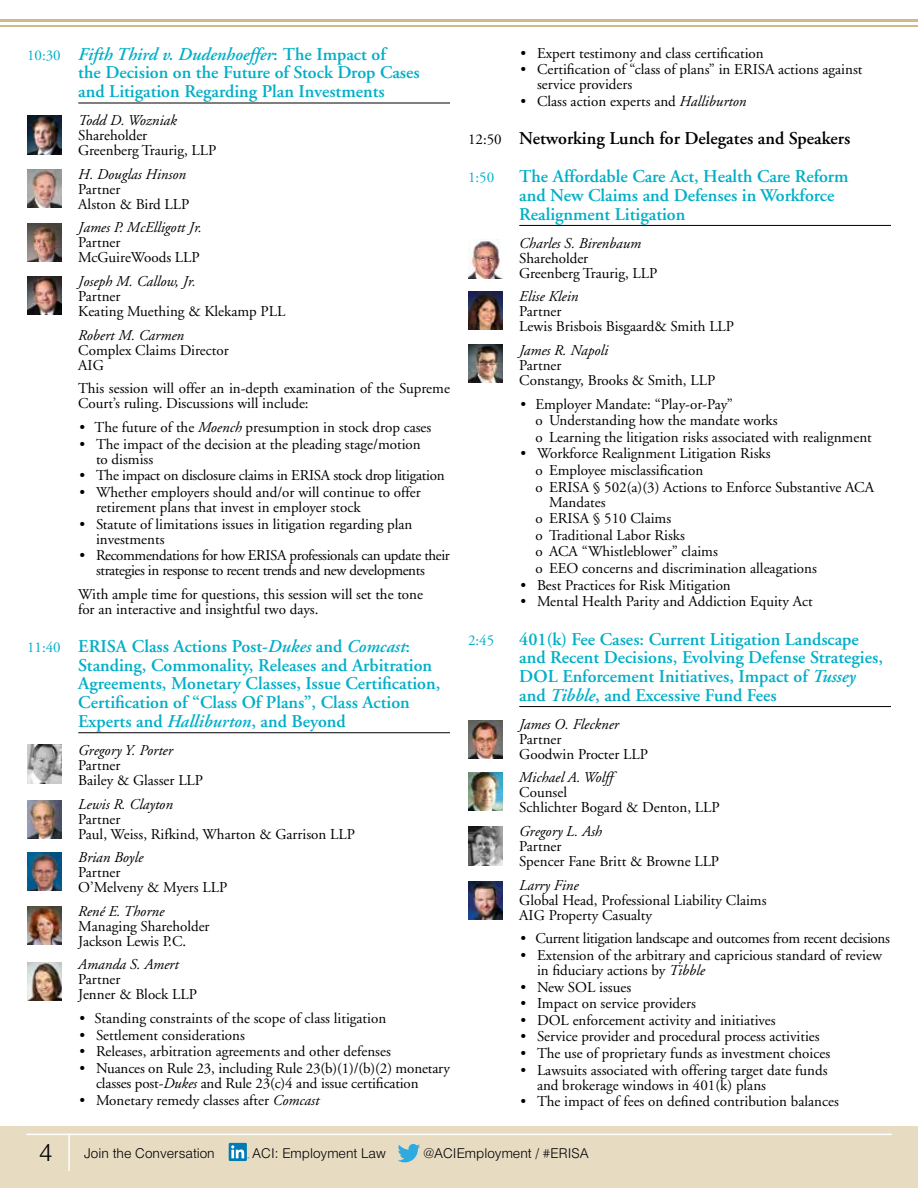
<style>
.page{position:relative;width:918px;height:1188px;background:#fff}
.page>*{position:absolute;margin:0;border:0;box-sizing:border-box;transform-origin:0 0}
.t1{font:300 24px "Helvetica";color:#000}
.t2{font:600 18px/18.8px "Adobe Garamond";color:#01afc7}
.t3{font:600 18px "Adobe Garamond";color:#000}
.t4{font:15px/15px "Adobe Garamond";color:#000}
.t5{font:italic 15px "Adobe Garamond";color:#000}
.t6{font:15px "Adobe Garamond";letter-spacing:-.02em;color:#000}
.t7{font:15px/15px "Adobe Garamond";letter-spacing:-.025em;color:#000;text-align:center}
.t8{font:15px "Adobe Garamond";color:#01afc7}
.t9{font:300 13.5px "Helvetica";color:#000}
.s1{font-weight:400;font-size:15px}
.s2{font-style:italic}
</style>
<div class="page">
<div style="left:0;top:1126px;width:918px;height:62px;background:#e7dbc2"></div>
<hr style="left:26px;top:1134px;width:866px;height:1px;background:#fff">
<hr style="left:68px;top:1135px;width:2px;height:36px;background:#fff">
<svg style="left:229px;top:1143px;width:18px;height:18px"></svg>
<svg style="left:231px;top:1145px;width:18px;height:13px"></svg>
<svg style="left:398px;top:1144px;width:22px;height:18px"></svg>
<hr style="left:78px;top:103px;width:372px;height:1px;background:#000">
<hr style="left:78px;top:732px;width:372px;height:1px;background:#000">
<img style="left:27px;top:116px;width:35px;height:38px">
<img style="left:27px;top:169px;width:35px;height:39px">
<img style="left:27px;top:223px;width:35px;height:39px">
<img style="left:27px;top:276px;width:35px;height:39px">
<img style="left:27px;top:745px;width:35px;height:38px">
<img style="left:27px;top:800px;width:35px;height:39px">
<img style="left:27px;top:852px;width:35px;height:39px">
<img style="left:27px;top:906px;width:35px;height:39px">
<img style="left:27px;top:962px;width:35px;height:39px">
<hr style="left:519px;top:225px;width:372px;height:1px;background:#000">
<hr style="left:519px;top:706px;width:372px;height:1px;background:#000">
<img style="left:468px;top:240px;width:34px;height:38px">
<img style="left:468px;top:291px;width:35px;height:39px">
<img style="left:468px;top:344px;width:35px;height:39px">
<img style="left:468px;top:720px;width:35px;height:39px">
<img style="left:468px;top:772px;width:35px;height:39px">
<img style="left:468px;top:827px;width:35px;height:38px">
<img style="left:468px;top:881px;width:35px;height:39px">
<hr style="left:0;top:26px;width:918px;height:1px;background:#d0ba88">
<hr style="left:0;top:20px;width:918px;height:2px;background:#d0ba88">
<p class="t2" style="left:78px;top:45px;width:343px;text-indent:-51px"><span class="s1">10:30</span> <span class="s2">Fifth Third v. Dudenhoeffer</span>: The Impact of<br>the Decision on the Future of Stock Drop Cases and Litigation Regarding Plan Investments</p>
<p class="t5" style="left:78px;top:112px;width:100px">Todd D. Wozniak</p>
<p class="t4" style="left:78px;top:128px;width:140px">Shareholder<br>Greenberg Traurig, LLP</p>
<p class="t5" style="left:78px;top:166px;width:109px">H. Douglas Hinson</p>
<p class="t4" style="left:78px;top:182px;width:113px">Partner<br>Alston &amp; Bird LLP</p>
<p class="t5" style="left:78px;top:220px;width:125px">James P. McElligott Jr.</p>
<p class="t4" style="left:78px;top:236px;width:123px">Partner<br>McGuireWoods LLP</p>
<p class="t5" style="left:78px;top:273px;width:119px">Joseph M. Callow, Jr.</p>
<p class="t4" style="left:78px;top:289px;width:209px">Partner<br>Keating Muething &amp; Klekamp PLL</p>
<p class="t5" style="left:78px;top:327px;width:107px">Robert M. Carmen</p>
<p class="t4" style="left:78px;top:343px;width:152px">Complex Claims Director<br>AIG</p>
<p class="t4" style="left:78px;top:382px;width:373px">This session will offer an in-depth examination of the Supreme<br>Court’s ruling. Discussions will include:</p>
<p class="t4" style="left:80px;top:420px;width:353px">• The future of the <span class="s2">Moench</span> presumption in stock drop cases</p>
<p class="t4" style="left:96px;top:437px;width:326px;text-indent:-16px">• The impact of the decision at the pleading stage/motion to dismiss</p>
<p class="t6" style="left:80px;top:468px;width:367px">• The impact on disclosure claims in ERISA stock drop litigation</p>
<p class="t4" style="left:96px;top:485px;width:326px;text-indent:-16px">• Whether employers should and/or will continue to offer retirement plans that invest in employer stock</p>
<p class="t4" style="left:96px;top:517px;width:318px;text-indent:-16px">• Statute of limitations issues in litigation regarding plan investments</p>
<p class="t7" style="left:80px;top:548px;width:372px">• Recommendations for how ERISA professionals can update their strategies in response to recent trends and new developments</p>
<p class="t4" style="left:78px;top:587px;width:347px">With ample time for questions, this session will set the tone for an interactive and insightful two days.</p>
<p class="t2" style="left:78px;top:637px;width:364px;text-indent:-51px"><span class="s1">11:40</span> ERISA Class Actions Post-<span class="s2">Dukes</span> and <span class="s2">Comcast</span>:<br>Standing, Commonality, Releases and Arbitration Agreements, Monetary Classes, Issue Certification, Certification of “Class Of Plans”, Class Action Experts and <span class="s2">Halliburton</span>, and Beyond</p>
<p class="t5" style="left:78px;top:742px;width:96px">Gregory Y. Porter</p>
<p class="t4" style="left:78px;top:758px;width:126px">Partner<br>Bailey &amp; Glasser LLP</p>
<p class="t5" style="left:78px;top:796px;width:96px">Lewis R. Clayton</p>
<p class="t4" style="left:78px;top:812px;width:278px">Partner<br>Paul, Weiss, Rifkind, Wharton &amp; Garrison LLP</p>
<p class="t5" style="left:78px;top:849px;width:66px">Brian Boyle</p>
<p class="t4" style="left:78px;top:865px;width:151px">Partner<br>O’Melveny &amp; Myers LLP</p>
<p class="t5" style="left:78px;top:903px;width:88px">René E. Thorne</p>
<p class="t4" style="left:78px;top:919px;width:133px">Managing Shareholder<br>Jackson Lewis P.C.</p>
<p class="t5" style="left:78px;top:957px;width:102px">Amanda S. Amert</p>
<p class="t4" style="left:78px;top:973px;width:120px">Partner<br>Jenner &amp; Block LLP</p>
<p class="t4" style="left:80px;top:1011px;width:308px">• Standing constraints of the scope of class litigation</p>
<p class="t4" style="left:80px;top:1028px;width:167px">• Settlement considerations</p>
<p class="t4" style="left:80px;top:1044px;width:313px">• Releases, arbitration agreements and other defenses</p>
<p class="t4" style="left:96px;top:1061px;width:356px;text-indent:-16px">• Nuances on Rule 23, including Rule 23(b)(1)/(b)(2) monetary classes post-<span class="s2">Dukes</span> and Rule 23(c)4 and issue certification</p>
<p class="t4" style="left:80px;top:1093px;width:241px">• Monetary remedy classes after <span class="s2">Comcast</span></p>
<p class="t4" style="left:520px;top:46px;width:245px">• Expert testimony and class certification</p>
<p class="t4" style="left:537px;top:62px;width:327px;text-indent:-16px">• Certification of “class of plans” in ERISA actions against service providers</p>
<p class="t4" style="left:520px;top:94px;width:227px">• Class action experts and <span class="s2">Halliburton</span></p>
<p class="t3" style="left:468px;top:128px;width:384px"><span class="s1">12:50</span> Networking Lunch for Delegates and Speakers</p>
<p class="t8" style="left:468px;top:169px;width:28px">1:50</p>
<p class="t2" style="left:519px;top:167px;width:331px">The Affordable Care Act, Health Care Reform and New Claims and Defenses in Workforce<br>Realignment Litigation</p>
<p class="t5" style="left:519px;top:235px;width:123px">Charles S. Birenbaum</p>
<p class="t4" style="left:519px;top:251px;width:140px">Shareholder<br>Greenberg Traurig, LLP</p>
<p class="t5" style="left:519px;top:288px;width:61px">Elise Klein</p>
<p class="t4" style="left:519px;top:304px;width:216px">Partner<br>Lewis Brisbois Bisgaard&amp; Smith LLP</p>
<p class="t5" style="left:519px;top:342px;width:91px">James R. Napoli</p>
<p class="t4" style="left:519px;top:358px;width:197px">Partner<br>Constangy, Brooks &amp; Smith, LLP</p>
<p class="t4" style="left:536px;top:396px;width:338px;line-height:16.6px;text-indent:-15px">• Employer Mandate: “Play-or-Pay”<br>o Understanding how the mandate works<br>o Learning the litigation risks associated with realignment</p>
<p class="t4" style="left:536px;top:446px;width:340px;line-height:16.6px;text-indent:-15px">• Workforce Realignment Litigation Risks<br>o Employee misclassification<br>o ERISA § 502(a)(3) Actions to Enforce Substantive ACA</p>
<p class="t4" style="left:536px;top:494px;width:283px;line-height:16.6px;text-indent:14px">Mandates<br>o ERISA § 510 Claims<br>o Traditional Labor Risks<br>o ACA “Whistleblower” claims<br>o EEO concerns and discrimination alleagations</p>
<p class="t4" style="left:520px;top:578px;width:212px">• Best Practices for Risk Mitigation</p>
<p class="t4" style="left:520px;top:594px;width:294px">• Mental Health Parity and Addiction Equity Act</p>
<p class="t8" style="left:468px;top:632px;width:28px">2:45</p>
<p class="t2" style="left:519px;top:630px;width:365px">401(k) Fee Cases: Current Litigation Landscape and Recent Decisions, Evolving Defense Strategies, DOL Enforcement Initiatives, Impact of <span class="s2">Tussey </span>and <span class="s2">Tibble</span>, and Excessive Fund Fees</p>
<p class="t5" style="left:519px;top:716px;width:101px">James O. Fleckner</p>
<p class="t4" style="left:519px;top:732px;width:130px">Partner<br>Goodwin Procter LLP</p>
<p class="t5" style="left:519px;top:770px;width:95px">Michael A. Wolff</p>
<p class="t4" style="left:519px;top:786px;width:202px">Counsel<br>Schlichter Bogard &amp; Denton, LLP</p>
<p class="t5" style="left:519px;top:823px;width:84px">Gregory L. Ash</p>
<p class="t4" style="left:519px;top:839px;width:201px">Partner<br>Spencer Fane Britt &amp; Browne LLP</p>
<p class="t5" style="left:519px;top:877px;width:61px">Larry Fine</p>
<p class="t4" style="left:519px;top:893px;width:249px">Global Head, Professional Liability Claims<br>AIG Property Casualty</p>
<p class="t6" style="left:520px;top:931px;width:371px">• Current litigation landscape and outcomes from recent decisions</p>
<p class="t4" style="left:537px;top:948px;width:347px;text-indent:-16px">• Extension of the arbitrary and capricious standard of review in fiduciary actions by <span class="s2">Tibble</span></p>
<p class="t4" style="left:520px;top:980px;width:112px">• New SOL issues</p>
<p class="t4" style="left:520px;top:996px;width:177px">• Impact on service providers</p>
<p class="t4" style="left:520px;top:1013px;width:257px">• DOL enforcement activity and initiatives</p>
<p class="t4" style="left:520px;top:1030px;width:301px">• Service provider and procedural process activities</p>
<p class="t4" style="left:520px;top:1046px;width:311px">• The use of proprietary funds as investment choices</p>
<p class="t4" style="left:537px;top:1063px;width:292px;text-indent:-16px">• Lawsuits associated with offering target date funds and brokerage windows in 401(k) plans</p>
<p class="t4" style="left:520px;top:1094px;width:320px">• The impact of fees on defined contribution balances</p>
<h1 class="t1" style="left:39px;top:1138px;width:15px">4</h1>
<p class="t9" style="left:84px;top:1145px;width:132px">Join the Conversation</p>
<p class="t9" style="left:252px;top:1145px;width:135px">ACI: Employment Law</p>
<p class="t9" style="left:423px;top:1145px;width:167px">@ACIEmployment / #ERISA</p>
</div>
